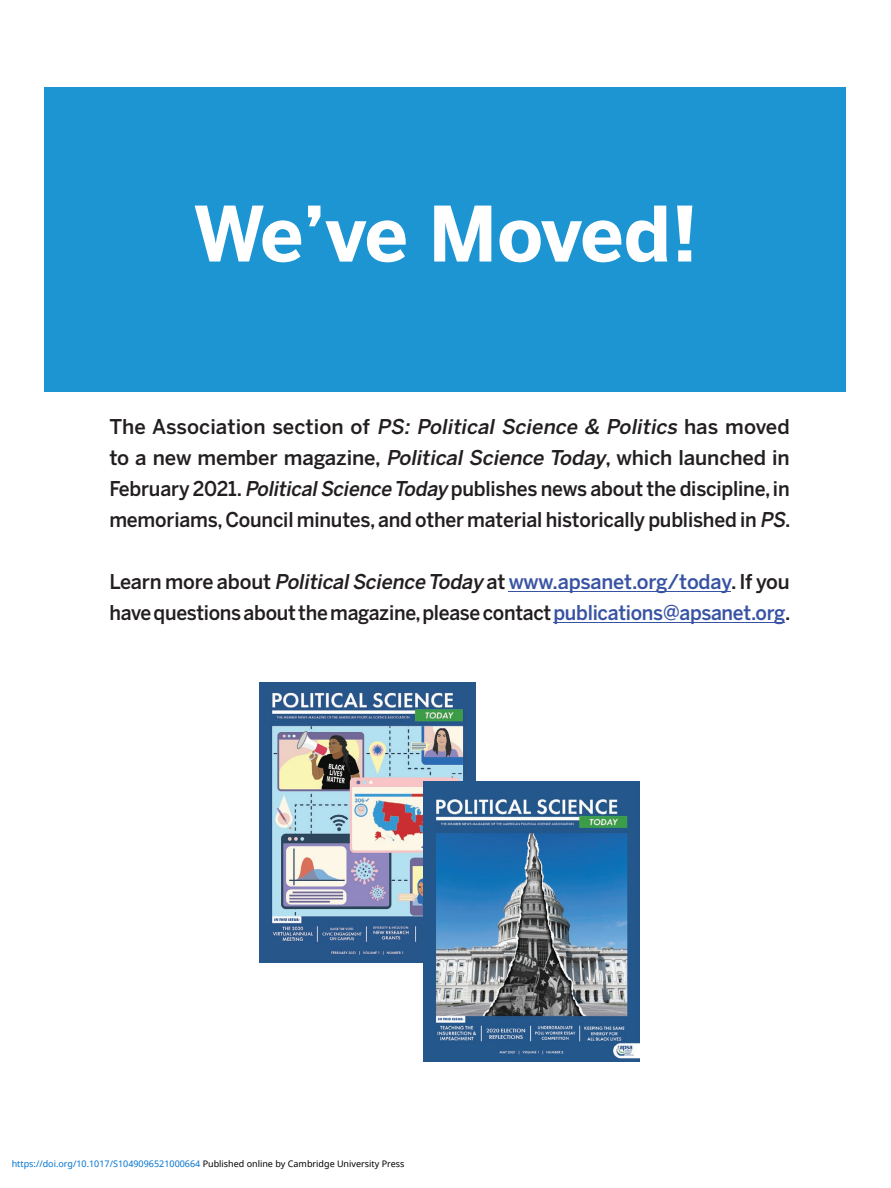
<style>
.page{position:relative;width:891px;height:1188px;background:#fff}
.page>*{position:absolute;margin:0;border:0;box-sizing:border-box;transform-origin:0 0}
.t1{font:700 75.6px "Benton Sans";letter-spacing:-.025em;color:#fff}
.t2{font:500 20.25px/31px "Benton Sans";letter-spacing:-.015em;color:#231f20;text-align:justify}
.t3{font:9px "Noto Sans";color:#0172cf}
.s1{font-style:italic}
.s2{color:#3853a3}
.s3{color:#000}
</style>
<div class="page">
<hr style="left:509px;top:591px;width:222px;height:1px;background:#3853a3">
<hr style="left:553px;top:622px;width:232px;height:1px;background:#3853a3">
<div style="left:45px;top:87px;width:801px;height:305px;background:#1d95d3"></div>
<img style="left:260px;top:682px;width:216px;height:280px">
<img style="left:423px;top:782px;width:216px;height:280px">
<h1 class="t1" style="left:193px;top:189px;width:506px">We’ve Moved!</h1>
<p class="t2" style="left:109px;top:410px;width:682px">The Association section of <span class="s1">PS: Political Science &amp; Politics</span> has moved to a new member magazine, <span class="s1">Political Science Today</span>, which launched in February 2021. <span class="s1">PoliticalScience Today</span> publishes news about the discipline, in memoriams, Council minutes, and other material historically published in <span class="s1">PS</span>.</p>
<p class="t2" style="left:109px;top:566px;width:682px">Learn more about <span class="s1">PoliticalScience Today</span> at <span class="s2">www.apsanet.org/today</span>. If you have questions about the magazine, please contact <span class="s2">publications@apsanet.org</span>.</p>
<p class="t3" style="left:12px;top:1157px;width:394px">https://doi.org/10.1017/S1049096521000664 <span class="s3">Published online by Cambridge University Press</span></p>
</div>
